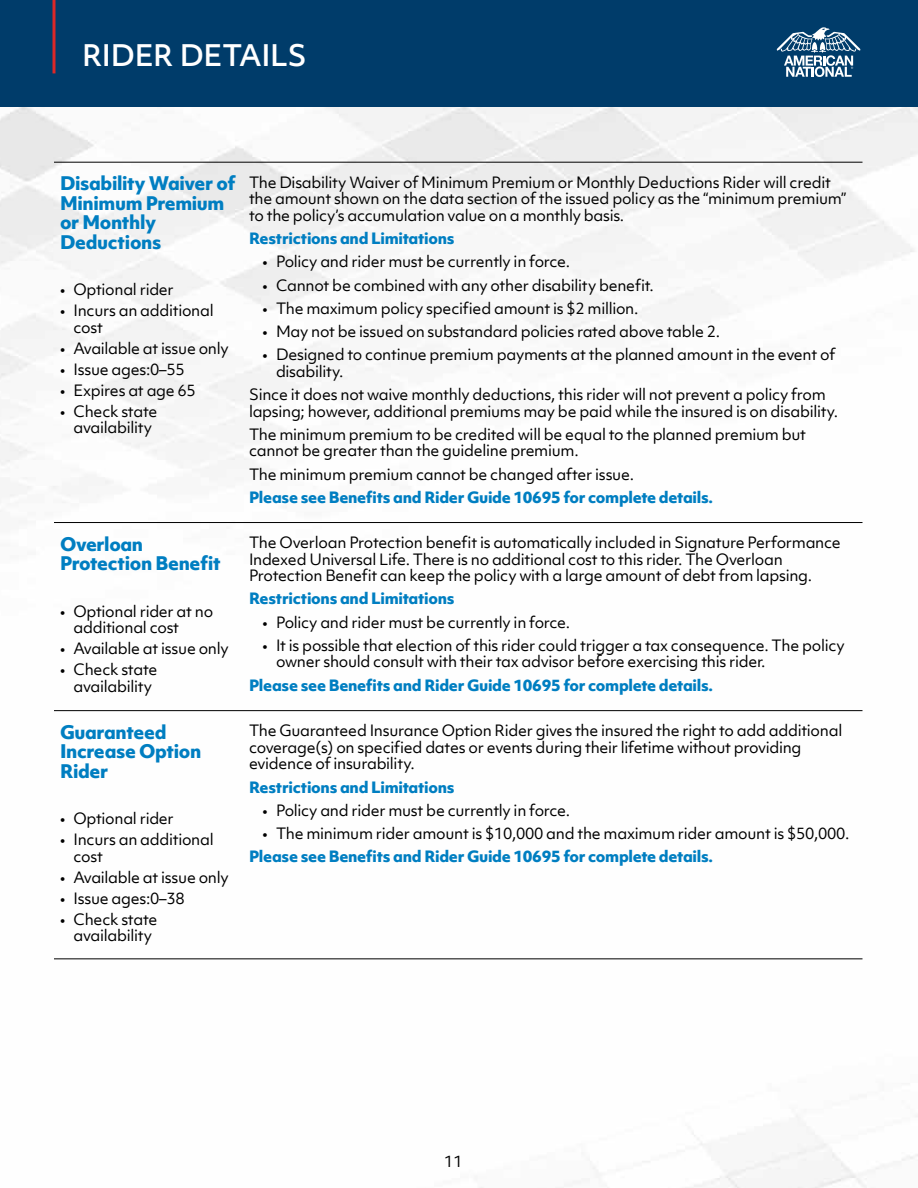
<style>
.page{position:relative;width:918px;height:1188px;background:#fff}
.page>*{position:absolute;margin:0;border:0;box-sizing:border-box;transform-origin:0 0}
.t1{font:500 28.5px "Objektiv Mk 1";letter-spacing:-.01em;color:#fff}
.t2{font:800 18px/19.5px "Objektiv Mk 1";letter-spacing:-.02em;color:#007ec1}
.t3{font:15px/16.5px "Objektiv Mk 1";letter-spacing:-.02em;color:#000}
.t4{font:800 15px "Objektiv Mk 1";letter-spacing:-.02em;color:#007ec1}
</style>
<div class="page">
<img style="left:0;top:107px;width:918px;height:1081px">
<div style="left:0;top:0;width:918px;height:107px;background:#003c6a"></div>
<svg style="left:52px;top:0;width:4px;height:73px"></svg>
<svg style="left:776px;top:27px;width:85px;height:50px"></svg>
<hr style="left:54px;top:162px;width:189px;height:1px;background:#000">
<hr style="left:243px;top:162px;width:619px;height:1px;background:#000">
<hr style="left:54px;top:522px;width:189px;height:1px;background:#000">
<hr style="left:243px;top:522px;width:619px;height:1px;background:#000">
<hr style="left:54px;top:710px;width:189px;height:1px;background:#000">
<hr style="left:243px;top:710px;width:619px;height:1px;background:#000">
<hr style="left:54px;top:959px;width:189px;height:1px;background:#000">
<hr style="left:243px;top:959px;width:619px;height:1px;background:#000">
<h1 class="t1" style="left:82px;top:35px;width:226px">RIDER DETAILS</h1>
<p class="t2" style="left:60px;top:173px;width:177px">Disability Waiver of<br>Minimum Premium or Monthly<br>Deductions</p>
<p class="t3" style="left:60px;top:281px;width:115px">• Optional rider</p>
<p class="t3" style="left:74px;top:302px;width:142px;text-indent:-14px">• Incurs an additional cost</p>
<p class="t3" style="left:60px;top:340px;width:170px">• Available at issue only</p>
<p class="t3" style="left:60px;top:361px;width:126px">• Issue ages:0–55</p>
<p class="t3" style="left:60px;top:382px;width:137px">• Expires at age 65</p>
<p class="t3" style="left:60px;top:403px;width:99px;text-align:center">• Check state availability</p>
<p class="t2" style="left:60px;top:534px;width:162px">Overloan<br>Protection Benefit</p>
<p class="t3" style="left:74px;top:603px;width:141px;text-indent:-14px">• Optional rider at no additional cost</p>
<p class="t3" style="left:60px;top:640px;width:170px">• Available at issue only</p>
<p class="t3" style="left:60px;top:661px;width:99px;text-align:center">• Check state availability</p>
<p class="t2" style="left:60px;top:722px;width:143px">Guaranteed<br>Increase Option<br>Rider</p>
<p class="t3" style="left:60px;top:810px;width:115px">• Optional rider</p>
<p class="t3" style="left:74px;top:831px;width:142px;text-indent:-14px">• Incurs an additional cost</p>
<p class="t3" style="left:60px;top:869px;width:170px">• Available at issue only</p>
<p class="t3" style="left:60px;top:890px;width:126px">• Issue ages:0–38</p>
<p class="t3" style="left:60px;top:911px;width:99px;text-align:center">• Check state availability</p>
<p class="t3" style="left:249px;top:174px;width:599px">The Disability Waiver of Minimum Premium or Monthly Deductions Rider will credit the amount shown on the data section of the issued policy as the “minimum premium” to the policy’s accumulation value on a monthly basis.</p>
<p class="t4" style="left:249px;top:228px;width:207px">Restrictions and Limitations</p>
<p class="t3" style="left:262px;top:253px;width:309px">• Policy and rider must be currently in force.</p>
<p class="t3" style="left:262px;top:277px;width:393px">• Cannot be combined with any other disability benefit.</p>
<p class="t3" style="left:262px;top:300px;width:377px">• The maximum policy specified amount is $2 million.</p>
<p class="t3" style="left:262px;top:323px;width:459px">• May not be issued on substandard policies rated above table 2.</p>
<p class="t3" style="left:276px;top:346px;width:561px;text-indent:-14px">• Designed to continue premium payments at the planned amount in the event of disability.</p>
<p class="t3" style="left:249px;top:386px;width:591px">Since it does not waive monthly deductions, this rider will not prevent a policy from lapsing; however, additional premiums may be paid while the insured is on disability.</p>
<p class="t3" style="left:249px;top:426px;width:559px">The minimum premium to be credited will be equal to the planned premium but cannot be greater than the guideline premium.</p>
<p class="t3" style="left:249px;top:466px;width:387px">The minimum premium cannot be changed after issue.</p>
<p class="t4" style="left:249px;top:486px;width:466px">Please see Benefits and Rider Guide 10695 for complete details.</p>
<p class="t3" style="left:249px;top:534px;width:593px">The Overloan Protection benefit is automatically included in Signature Performance<br>Indexed Universal Life. There is no additional cost to this rider. The Overloan<br>Protection Benefit can keep the policy with a large amount of debt from lapsing.</p>
<p class="t4" style="left:249px;top:588px;width:207px">Restrictions and Limitations</p>
<p class="t3" style="left:262px;top:614px;width:309px">• Policy and rider must be currently in force.</p>
<p class="t3" style="left:276px;top:637px;width:570px;text-indent:-14px">• It is possible that election of this rider could trigger a tax consequence. The policy owner should consult with their tax advisor before exercising this rider.</p>
<p class="t4" style="left:249px;top:674px;width:466px">Please see Benefits and Rider Guide 10695 for complete details.</p>
<p class="t3" style="left:249px;top:722px;width:595px">The Guaranteed Insurance Option Rider gives the insured the right to add additional coverage(s) on specified dates or events during their lifetime without providing evidence of insurability.</p>
<p class="t4" style="left:249px;top:776px;width:207px">Restrictions and Limitations</p>
<p class="t3" style="left:262px;top:802px;width:309px">• Policy and rider must be currently in force.</p>
<p class="t3" style="left:262px;top:825px;width:589px">• The minimum rider amount is $10,000 and the maximum rider amount is $50,000.</p>
<p class="t4" style="left:249px;top:846px;width:466px">Please see Benefits and Rider Guide 10695 for complete details.</p>
<p class="t3" style="left:444px;top:1153px;width:20px">11</p>
</div>
